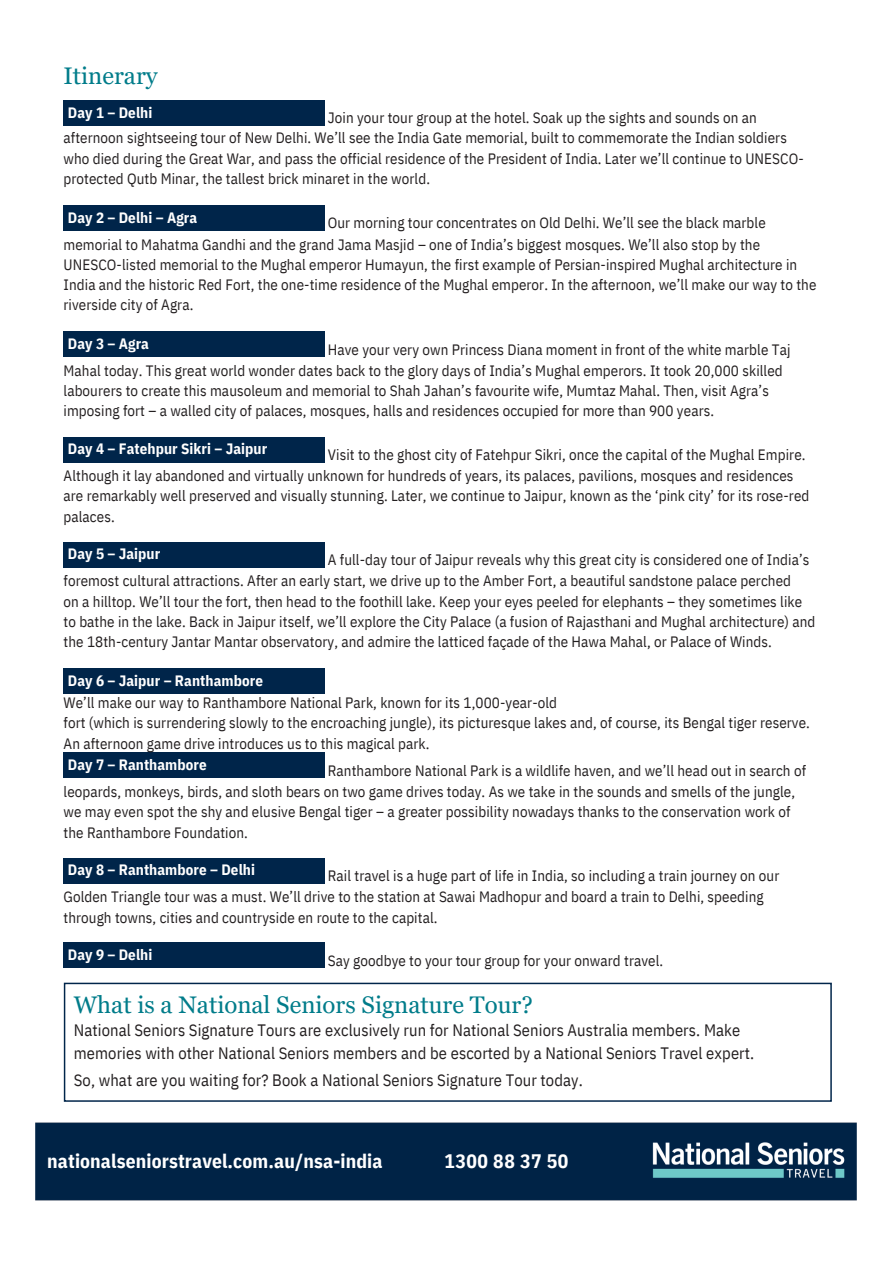
<style>
.page{position:relative;width:894px;height:1264px;background:#fff}
.page>*{position:absolute;margin:0;border:0;box-sizing:border-box;transform-origin:0 0}
.t1{font:24px "Georgia Pro";color:#007c8a}
.t2{font:700 19.5px "IBM Plex Sans Cond";letter-spacing:.005em;color:#fff}
.t3{font:700 19.5px "IBM Plex Sans Cond";letter-spacing:.025em;color:#fff}
.t4{font:16.5px/22.5px "IBM Plex Sans Cond";letter-spacing:.005em;color:#231f20}
.t5{font:15px "IBM Plex Sans Cond";letter-spacing:.005em;color:#231f20}
.t6{font:700 15px "IBM Plex Sans Cond";letter-spacing:.005em;color:#fff}
</style>
<div class="page">
<div style="left:64px;top:100px;width:260px;height:25px;background:#00254a"></div>
<div style="left:64px;top:205px;width:260px;height:26px;background:#00254a"></div>
<div style="left:64px;top:331px;width:260px;height:26px;background:#00254a"></div>
<div style="left:64px;top:437px;width:260px;height:25px;background:#00254a"></div>
<div style="left:64px;top:542px;width:260px;height:25px;background:#00254a"></div>
<div style="left:64px;top:668px;width:260px;height:26px;background:#00254a"></div>
<div style="left:64px;top:752px;width:260px;height:26px;background:#00254a"></div>
<div style="left:64px;top:858px;width:260px;height:25px;background:#00254a"></div>
<svg style="left:64px;top:982px;width:767px;height:119px"></svg>
<div style="left:64px;top:942px;width:260px;height:25px;background:#00254a"></div>
<img style="left:35px;top:1122px;width:822px;height:79px">
<p class="t1" style="left:64px;top:62px;width:96px">Itinerary</p>
<h3 class="t6" style="left:68px;top:102px;width:86px">Day 1 – Delhi</h3>
<p class="t5" style="left:328px;top:107px;width:430px">Join your tour group at the hotel. Soak up the sights and sounds on an</p>
<p class="t5" style="left:64px;top:128px;width:724px">afternoon sightseeing tour of New Delhi. We’ll see the India Gate memorial, built to commemorate the Indian soldiers</p>
<p class="t5" style="left:64px;top:148px;width:741px">who died during the Great War, and pass the official residence of the President of India. Later we’ll continue to UNESCO-</p>
<p class="t5" style="left:64px;top:169px;width:368px">protected Qutb Minar, the tallest brick minaret in the world.</p>
<p class="t6" style="left:68px;top:207px;width:131px">Day 2 – Delhi – Agra</p>
<h3 class="t5" style="left:328px;top:213px;width:439px">Our morning tour concentrates on Old Delhi. We’ll see the black marble</h3>
<p class="t5" style="left:64px;top:234px;width:697px">memorial to Mahatma Gandhi and the grand Jama Masjid – one of India’s biggest mosques. We’ll also stop by the</p>
<p class="t5" style="left:64px;top:254px;width:735px">UNESCO-listed memorial to the Mughal emperor Humayun, the first example of Persian-inspired Mughal architecture in</p>
<p class="t5" style="left:64px;top:275px;width:754px">India and the historic Red Fort, the one-time residence of the Mughal emperor. In the afternoon, we’ll make our way to the</p>
<p class="t5" style="left:64px;top:295px;width:131px">riverside city of Agra.</p>
<h3 class="t6" style="left:68px;top:333px;width:83px">Day 3 – Agra</h3>
<p class="t5" style="left:328px;top:339px;width:464px">Have your very own Princess Diana moment in front of the white marble Taj</p>
<p class="t5" style="left:64px;top:360px;width:720px">Mahal today. This great world wonder dates back to the glory days of India’s Mughal emperors. It took 20,000 skilled</p>
<p class="t5" style="left:64px;top:381px;width:706px">labourers to create this mausoleum and memorial to Shah Jahan’s favourite wife, Mumtaz Mahal. Then, visit Agra’s</p>
<p class="t5" style="left:64px;top:401px;width:652px">imposing fort – a walled city of palaces, mosques, halls and residences occupied for more than 900 years.</p>
<h3 class="t6" style="left:68px;top:439px;width:201px">Day 4 – Fatehpur Sikri – Jaipur</h3>
<p class="t5" style="left:328px;top:445px;width:479px">Visit to the ghost city of Fatehpur Sikri, once the capital of the Mughal Empire.</p>
<p class="t5" style="left:64px;top:466px;width:731px">Although it lay abandoned and virtually unknown for hundreds of years, its palaces, pavilions, mosques and residences</p>
<p class="t5" style="left:64px;top:486px;width:747px">are remarkably well preserved and visually stunning. Later, we continue to Jaipur, known as the ‘pink city’ for its rose-red</p>
<p class="t5" style="left:64px;top:506px;width:53px">palaces.</p>
<p class="t6" style="left:68px;top:544px;width:94px">Day 5 – Jaipur</p>
<h3 class="t5" style="left:328px;top:550px;width:483px">A full-day tour of Jaipur reveals why this great city is considered one of India’s</h3>
<p class="t5" style="left:64px;top:571px;width:728px">foremost cultural attractions. After an early start, we drive up to the Amber Fort, a beautiful sandstone palace perched</p>
<p class="t5" style="left:64px;top:591px;width:740px">on a hilltop. We’ll tour the fort, then head to the foothill lake. Keep your eyes peeled for elephants – they sometimes like</p>
<p class="t5" style="left:64px;top:611px;width:753px">to bathe in the lake. Back in Jaipur itself, we’ll explore the City Palace (a fusion of Rajasthani and Mughal architecture) and</p>
<h3 class="t5" style="left:64px;top:632px;width:709px">the 18th-century Jantar Mantar observatory, and admire the latticed façade of the Hawa Mahal, or Palace of Winds.</h3>
<p class="t6" style="left:68px;top:670px;width:197px">Day 6 – Jaipur – Ranthambore</p>
<p class="t5" style="left:64px;top:692px;width:495px">We’ll make our way to Ranthambore National Park, known for its 1,000-year-old</p>
<p class="t5" style="left:64px;top:713px;width:747px">fort (which is surrendering slowly to the encroaching jungle), its picturesque lakes and, of course, its Bengal tiger reserve.</p>
<p class="t5" style="left:64px;top:733px;width:367px">An afternoon game drive introduces us to this magical park.</p>
<h3 class="t6" style="left:68px;top:754px;width:140px">Day 7 – Ranthambore</h3>
<p class="t5" style="left:328px;top:760px;width:479px">Ranthambore National Park is a wildlife haven, and we’ll head out in search of</p>
<p class="t5" style="left:64px;top:781px;width:732px">leopards, monkeys, birds, and sloth bears on two game drives today. As we take in the sounds and smells of the jungle,</p>
<p class="t5" style="left:64px;top:802px;width:728px">we may even spot the shy and elusive Bengal tiger – a greater possibility nowadays thanks to the conservation work of</p>
<h3 class="t5" style="left:64px;top:822px;width:186px">the Ranthambore Foundation.</h3>
<p class="t6" style="left:68px;top:860px;width:189px">Day 8 – Ranthambore – Delhi</p>
<p class="t5" style="left:328px;top:866px;width:453px">Rail travel is a huge part of life in India, so including a train journey on our</p>
<p class="t5" style="left:64px;top:887px;width:701px">Golden Triangle tour was a must. We’ll drive to the station at Sawai Madhopur and board a train to Delhi, speeding</p>
<p class="t5" style="left:64px;top:907px;width:375px">through towns, cities and countryside en route to the capital.</p>
<p class="t6" style="left:68px;top:944px;width:86px">Day 9 – Delhi</p>
<h2 class="t5" style="left:328px;top:950px;width:337px">Say goodbye to your tour group for your onward travel.</h2>
<p class="t1" style="left:74px;top:990px;width:460px">What is a National Seniors Signature Tour?</p>
<p class="t4" style="left:74px;top:1018px;width:681px">National Seniors Signature Tours are exclusively run for National Seniors Australia members. Make memories with other National Seniors members and be escorted by a National Seniors Travel expert.</p>
<p class="t4" style="left:74px;top:1068px;width:510px">So, what are you waiting for? Book a National Seniors Signature Tour today.</p>
<h1 class="t2" style="left:47px;top:1147px;width:337px">nationalseniorstravel.com.au/nsa-india</h1>
<h3 class="t3" style="left:444px;top:1147px;width:125px">1300 88 37 50</h3>
</div>
